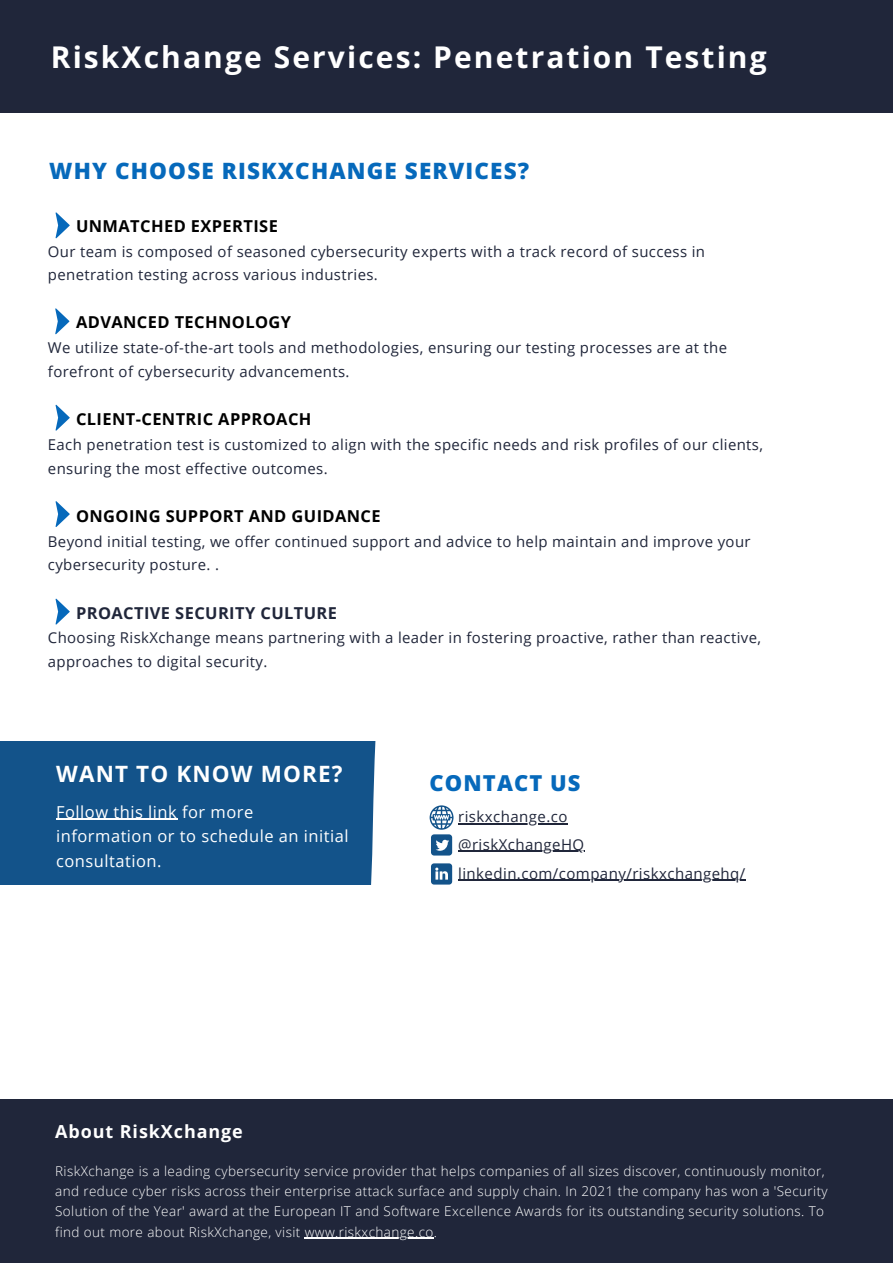
<style>
.page{position:relative;width:893px;height:1264px;background:#fff}
.page>*{position:absolute;margin:0;border:0;box-sizing:border-box;transform-origin:0 0}
.t1{font:700 30px "Open Sans";letter-spacing:.07em;color:#fff}
.t2{font:800 22.5px "Open Sans";letter-spacing:.05em;color:#0669bb}
.t3{font:700 22.5px "Open Sans";letter-spacing:.05em;color:#fff}
.t4{font:800 21.9px "Open Sans";letter-spacing:.05em;color:#0669bb}
.t5{font:700 18px "Open Sans";letter-spacing:.05em;color:#fff}
.t6{font:700 16.5px "Open Sans";letter-spacing:.025em;color:#000}
.t7{font:16.5px/24.8px "Open Sans";letter-spacing:.03em;color:#fff}
.t8{font:700 16.5px/18px "Open Sans";letter-spacing:.05em;color:#fff;text-align:center}
.t9{font:700 16.5px "Open Sans";letter-spacing:.025em;color:#20263a}
.t10{font:15px/23.5px "Open Sans";letter-spacing:.025em;color:#20263a}
.t11{font:300 13.5px/20.2px "Open Sans";letter-spacing:.03em;color:#fff}
</style>
<div class="page">
<div style="left:0;top:0;width:892px;height:112px;background:#20263a"></div>
<svg style="left:56px;top:212px;width:14px;height:26px"></svg>
<svg style="left:55px;top:308px;width:14px;height:26px"></svg>
<svg style="left:56px;top:598px;width:14px;height:26px"></svg>
<svg style="left:56px;top:405px;width:14px;height:25px"></svg>
<svg style="left:56px;top:501px;width:14px;height:26px"></svg>
<div style="left:0;top:1099px;width:892px;height:163px;background:#20263a"></div>
<div style="left:431px;top:834px;width:21px;height:21px;background:#13538a;border-radius:3px"></div>
<svg style="left:436px;top:839px;width:13px;height:11px"></svg>
<svg style="left:431px;top:863px;width:21px;height:21px"></svg>
<svg style="left:429px;top:805px;width:24px;height:24px"></svg>
<div style="left:0;top:741px;width:376px;height:143px;background:#13538a"></div>
<hr style="left:56px;top:818px;width:121px;height:1px;background:#fff">
<hr style="left:305px;top:1237px;width:129px;height:1px;background:#fff">
<hr style="left:458px;top:850px;width:126px;height:1px;background:#20263a">
<hr style="left:458px;top:879px;width:287px;height:1px;background:#20263a">
<hr style="left:458px;top:823px;width:110px;height:1px;background:#20263a">
<p class="t1" style="left:51px;top:36px;width:717px">RiskXchange Services: Penetration Testing</p>
<p class="t2" style="left:49px;top:155px;width:481px">WHY CHOOSE RISKXCHANGE SERVICES?</p>
<p class="t6" style="left:76px;top:214px;width:203px">UNMATCHED EXPERTISE</p>
<p class="t10" style="left:48px;top:239px;width:658px">Our team is composed of seasoned cybersecurity experts with a track record of success in penetration testing across various industries.</p>
<p class="t6" style="left:76px;top:311px;width:216px">ADVANCED TECHNOLOGY</p>
<p class="t10" style="left:48px;top:335px;width:680px">We utilize state-of-the-art tools and methodologies, ensuring our testing processes are at the forefront of cybersecurity advancements.</p>
<p class="t6" style="left:76px;top:407px;width:237px">CLIENT-CENTRIC APPROACH</p>
<p class="t10" style="left:48px;top:432px;width:716px">Each penetration test is customized to align with the specific needs and risk profiles of our clients, ensuring the most effective outcomes.</p>
<p class="t6" style="left:76px;top:504px;width:306px">ONGOING SUPPORT AND GUIDANCE</p>
<p class="t10" style="left:48px;top:529px;width:704px">Beyond initial testing, we offer continued support and advice to help maintain and improve your cybersecurity posture. .</p>
<p class="t9" style="left:76px;top:601px;width:262px">PROACTIVE SECURITY CULTURE</p>
<p class="t10" style="left:48px;top:625px;width:714px">Choosing RiskXchange means partnering with a leader in fostering proactive, rather than reactive, approaches to digital security.</p>
<p class="t3" style="left:56px;top:757px;width:288px">WANT TO KNOW MORE?</p>
<p class="t7" style="left:56px;top:798px;width:294px">Follow this link for more information or to schedule an initial consultation.</p>
<p class="t4" style="left:429px;top:768px;width:152px">CONTACT US</p>
<p class="t10" style="left:458px;top:804px;width:111px">riskxchange.co</p>
<p class="t10" style="left:458px;top:832px;width:128px">@riskXchangeHQ</p>
<p class="t10" style="left:458px;top:861px;width:289px">linkedin.com/company/riskxchangehq/</p>
<p class="t5" style="left:55px;top:1118px;width:189px">About RiskXchange</p>
<p class="t11" style="left:55px;top:1160px;width:774px">RiskXchange is a leading cybersecurity service provider that helps companies of all sizes discover, continuously monitor, and reduce cyber risks across their enterprise attack surface and supply chain. In 2021 the company has won a 'Security Solution of the Year' award at the European IT and Software Excellence Awards for its outstanding security solutions. To find out more about RiskXchange, visit www.riskxchange.co.</p>
<p class="t8" style="left:254px;top:1208px;width:358px">THIRD-PARTY CYBER RISK MANAGEMENT<br>PROGRAMME GAP ANALYSIS</p>
</div>
